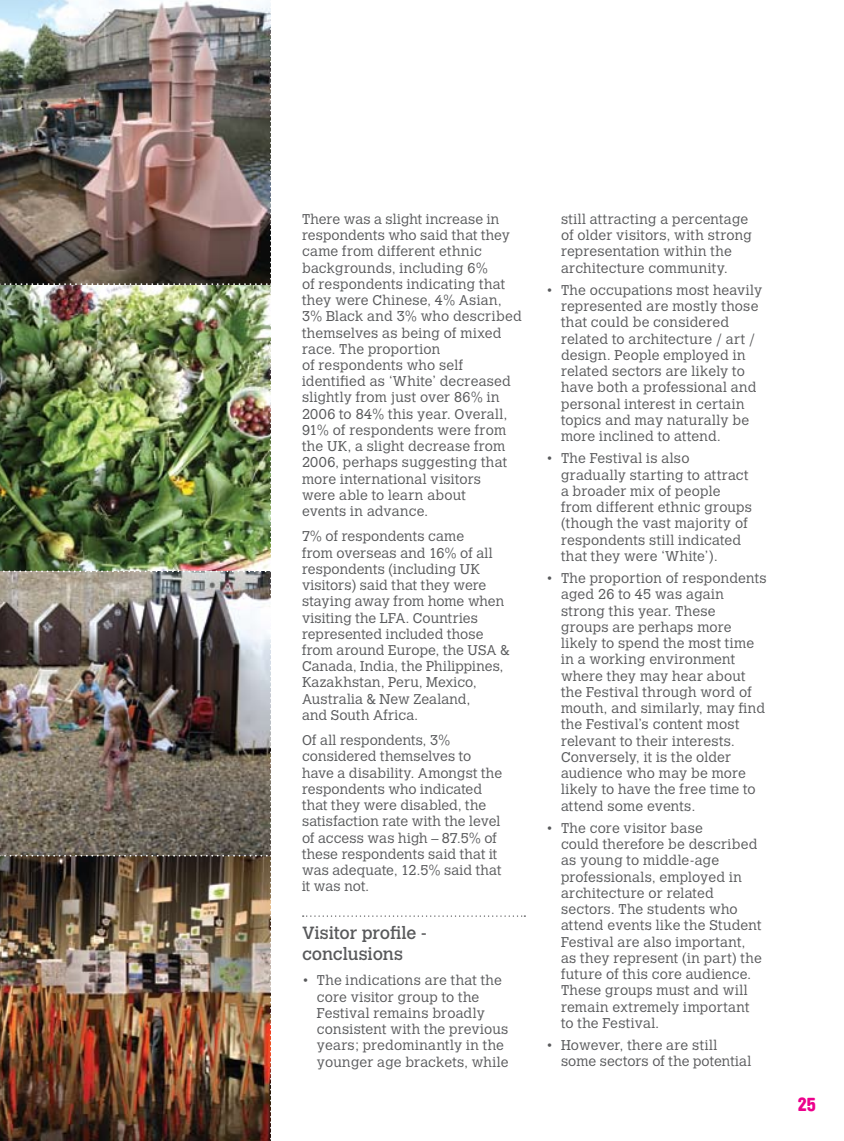
<style>
.page{position:relative;width:844px;height:1141px;background:#fff}
.page>*{position:absolute;margin:0;border:0;box-sizing:border-box;transform-origin:0 0}
.t1{font:17.5px/21.2px "Calvert";letter-spacing:-.01em;color:#58595b}
.t2{font:17.5px "Brauer";color:#ec008c}
.t3{font:300 14px/16.3px "Calvert";letter-spacing:.01em;color:#58595b}
</style>
<div class="page">
<img style="left:0;top:0;width:271px;height:1141px">
<svg style="left:302px;top:915px;width:223px;height:2px"></svg>
<p class="t3" style="left:302px;top:211px;width:221px">There was a slight increase in respondents who said that they came from different ethnic backgrounds, including 6%<br>of respondents indicating that they were Chinese, 4% Asian,<br>3% Black and 3% who described themselves as being of mixed race. The proportion<br>of respondents who self identified as ‘White’ decreased slightly from just over 86% in<br>2006 to 84% this year. Overall,<br>91% of respondents were from the UK, a slight decrease from<br>2006, perhaps suggesting that more international visitors<br>were able to learn about<br>events in advance.</p>
<p class="t3" style="left:302px;top:528px;width:209px">7% of respondents came<br>from overseas and 16% of all respondents (including UK visitors) said that they were staying away from home when visiting the LFA. Countries represented included those from around Europe, the USA &amp;<br>Canada, India, the Philippines,<br>Kazakhstan, Peru, Mexico,<br>Australia &amp; New Zealand,<br>and South Africa.</p>
<p class="t3" style="left:302px;top:732px;width:201px">Of all respondents, 3% considered themselves to have a disability. Amongst the respondents who indicated that they were disabled, the satisfaction rate with the level of access was high – 87.5% of these respondents said that it was adequate, 12.5% said that it was not.</p>
<p class="t1" style="left:302px;top:923px;width:127px">Visitor profile - conclusions</p>
<p class="t3" style="left:317px;top:973px;width:193px;text-indent:-15px">• The indications are that the core visitor group to the<br>Festival remains broadly consistent with the previous years; predominantly in the younger age brackets, while</p>
<p class="t3" style="left:561px;top:211px;width:192px">still attracting a percentage of older visitors, with strong representation within the architecture community.</p>
<p class="t3" style="left:561px;top:282px;width:203px;text-indent:-15px">• The occupations most heavily represented are mostly those that could be considered related to architecture / art / design. People employed in related sectors are likely to have both a professional and personal interest in certain topics and may naturally be more inclined to attend.</p>
<p class="t3" style="left:561px;top:451px;width:192px;text-indent:-15px">• The Festival is also gradually starting to attract a broader mix of people from different ethnic groups (though the vast majority of respondents still indicated that they were ‘White’).</p>
<p class="t3" style="left:561px;top:570px;width:207px;text-indent:-15px">• The proportion of respondents aged 26 to 45 was again strong this year. These<br>groups are perhaps more likely to spend the most time in a working environment where they may hear about the Festival through word of mouth, and similarly, may find the Festival’s content most relevant to their interests.<br>Conversely, it is the older audience who may be more likely to have the free time to attend some events.</p>
<p class="t3" style="left:561px;top:820px;width:202px;text-indent:-15px">• The core visitor base<br>could therefore be described as young to middle-age professionals, employed in architecture or related sectors. The students who attend events like the Student<br>Festival are also important, as they represent (in part) the future of this core audience.<br>These groups must and will remain extremely important to the Festival.</p>
<p class="t3" style="left:561px;top:1037px;width:192px;text-indent:-15px">• However, there are still some sectors of the potential</p>
<p class="t2" style="left:797px;top:1093px;width:20px">25</p>
</div>
